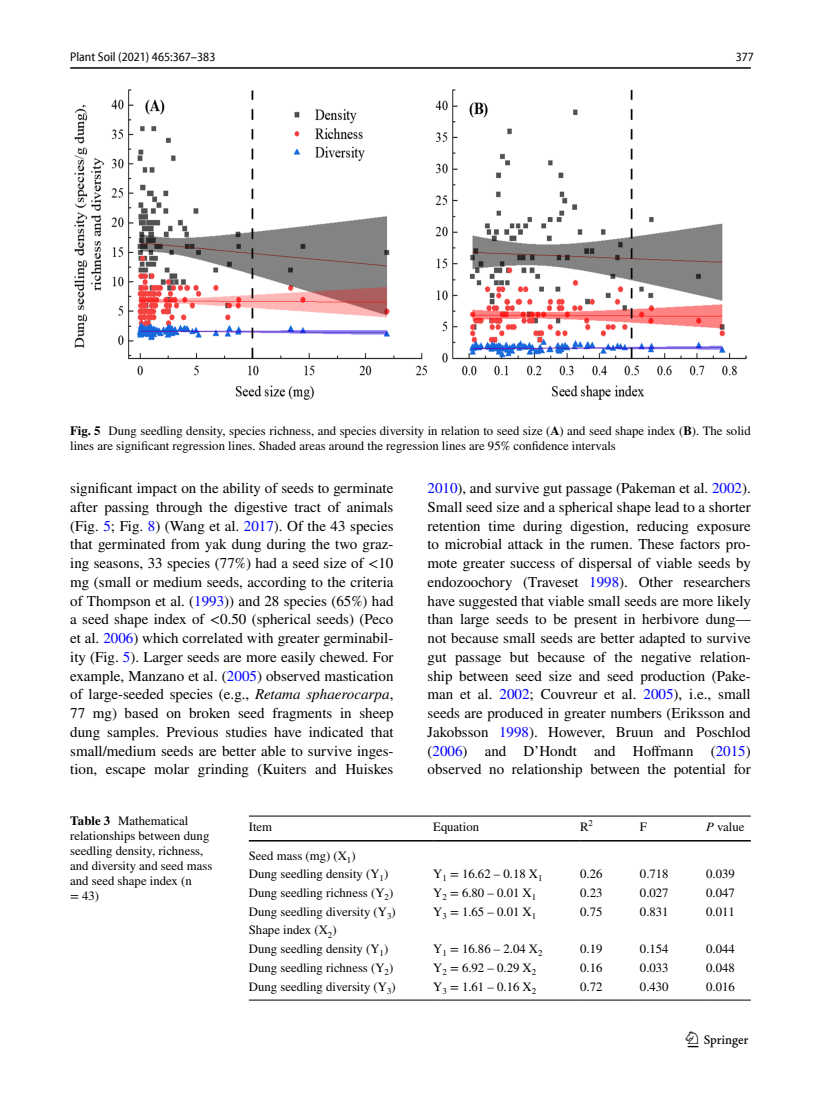
<style>
.page{position:relative;width:821px;height:1106px;background:#fff}
.page>*{position:absolute;margin:0;border:0;box-sizing:border-box;transform-origin:0 0}
.t1{font:22.5px "Springnew Regular 3";color:#000}
.t2{font:15px/18.8px "STIX";color:#000;text-align:justify}
.t3{font:12.75px/15px "STIX";color:#000}
.t4{font:semi-condensed 12.75px "Myriad Pro Unic";color:#000}
.s1{font-weight:700}
.s2{color:#00f}
.s3{font-style:italic}
</style>
<div class="page">
<hr style="left:70px;top:67px;width:680px;height:2px;background:#000">
<img style="left:74px;top:89px;width:672px;height:311px">
<hr style="left:249px;top:815px;width:184px;height:1px;background:#000">
<hr style="left:249px;top:840px;width:184px;height:1px;background:#000">
<hr style="left:433px;top:815px;width:147px;height:1px;background:#000">
<hr style="left:433px;top:840px;width:147px;height:1px;background:#000">
<hr style="left:580px;top:815px;width:60px;height:1px;background:#000">
<hr style="left:580px;top:840px;width:60px;height:1px;background:#000">
<hr style="left:640px;top:815px;width:66px;height:1px;background:#000">
<hr style="left:640px;top:840px;width:66px;height:1px;background:#000">
<hr style="left:706px;top:815px;width:44px;height:1px;background:#000">
<hr style="left:706px;top:840px;width:44px;height:1px;background:#000">
<hr style="left:249px;top:999px;width:184px;height:1px;background:#000">
<hr style="left:433px;top:999px;width:147px;height:1px;background:#000">
<hr style="left:580px;top:999px;width:60px;height:1px;background:#000">
<hr style="left:640px;top:999px;width:66px;height:1px;background:#000">
<hr style="left:706px;top:999px;width:44px;height:1px;background:#000">
<p class="t4" style="left:70px;top:52px;width:147px">Plant Soil (2021) 465:367–383</p>
<p class="t4" style="left:736px;top:52px;width:20px">377</p>
<p class="t3" style="left:70px;top:424px;width:682px"><span class="s1">Fig. 5</span> Dung seedling density, species richness, and species diversity in relation to seed size (<span class="s1">A</span>) and seed shape index (<span class="s1">B</span>). The solid lines are significant regression lines. Shaded areas around the regression lines are 95% confidence intervals</p>
<p class="t2" style="left:70px;top:479px;width:325px">significant impact on the ability of seeds to germinate after passing through the digestive tract of animals (Fig. <span class="s2">5</span>; Fig. <span class="s2">8</span>) (Wang et al. <span class="s2">2017</span>). Of the 43 species that germinated from yak dung during the two graz&shy;ing seasons, 33 species (77%) had a seed size of &lt;10 mg (small or medium seeds, according to the criteria of Thompson et al. (<span class="s2">1993</span>)) and 28 species (65%) had a seed shape index of &lt;0.50 (spherical seeds) (Peco et al. <span class="s2">2006</span>) which correlated with greater germinabil&shy;ity (Fig. <span class="s2">5</span>). Larger seeds are more easily chewed. For example, Manzano et al. (<span class="s2">2005</span>) observed mastication of large-seeded species (e.g., <span class="s3">Retama sphaerocarpa</span>, 77 mg) based on broken seed fragments in sheep dung samples. Previous studies have indicated that small/medium seeds are better able to survive inges&shy;tion, escape molar grinding (Kuiters and Huiskes</p>
<p class="t2" style="left:427px;top:479px;width:325px"><span class="s2">2010</span>), and survive gut passage (Pakeman et al. <span class="s2">2002</span>).<br>Small seed size and a spherical shape lead to a shorter retention time during digestion, reducing exposure to microbial attack in the rumen. These factors pro&shy;mote greater success of dispersal of viable seeds by endozoochory (Traveset <span class="s2">1998</span>). Other researchers have suggested that viable small seeds are more likely than large seeds to be present in herbivore dung— not because small seeds are better adapted to survive gut passage but because of the negative relation&shy;ship between seed size and seed production (Pake&shy;man et al. <span class="s2">2002</span>; Couvreur et al. <span class="s2">2005</span>), i.e., small seeds are produced in greater numbers (Eriksson and Jakobsson <span class="s2">1998</span>). However, Bruun and Poschlod (<span class="s2">2006</span>) and D’Hondt and Hoffmann (<span class="s2">2015</span>) observed no relationship between the potential for</p>
<p class="t3" style="left:70px;top:814px;width:144px"><span class="s1">Table 3</span> Mathematical relationships between dung seedling density, richness, and diversity and seed mass and seed shape index (n<br>= 43)</p>
<p class="t3" style="left:249px;top:820px;width:25px">Item</p>
<p class="t3" style="left:433px;top:820px;width:47px">Equation</p>
<p class="t3" style="left:580px;top:820px;width:14px">R<sup>2</sup></p>
<p class="t3" style="left:640px;top:820px;width:9px">F</p>
<p class="t3" style="left:706px;top:820px;width:40px"><span class="s3">P</span> value</p>
<p class="t3" style="left:249px;top:846px;width:141px;line-height:18.8px">Seed mass (mg) (X<sub>1</sub>)<br>Dung seedling density (Y<sub>1</sub>)</p>
<p class="t3" style="left:433px;top:867px;width:111px">Y<sub>1</sub> = 16.62 – 0.18 X<sub>1</sub></p>
<p class="t3" style="left:580px;top:867px;width:24px">0.26</p>
<p class="t3" style="left:640px;top:867px;width:30px">0.718</p>
<p class="t3" style="left:706px;top:867px;width:30px">0.039</p>
<p class="t3" style="left:249px;top:886px;width:146px">Dung seedling richness (Y<sub>2</sub>)</p>
<p class="t3" style="left:433px;top:886px;width:105px">Y<sub>2</sub> = 6.80 – 0.01 X<sub>1</sub></p>
<p class="t3" style="left:580px;top:886px;width:24px">0.23</p>
<p class="t3" style="left:640px;top:886px;width:30px">0.027</p>
<p class="t3" style="left:706px;top:886px;width:30px">0.047</p>
<p class="t3" style="left:249px;top:904px;width:148px">Dung seedling diversity (Y<sub>3</sub>)</p>
<p class="t3" style="left:433px;top:904px;width:105px">Y<sub>3</sub> = 1.65 – 0.01 X<sub>1</sub></p>
<p class="t3" style="left:580px;top:904px;width:24px">0.75</p>
<p class="t3" style="left:640px;top:904px;width:30px">0.831</p>
<p class="t3" style="left:706px;top:904px;width:30px">0.011</p>
<p class="t3" style="left:249px;top:921px;width:141px;line-height:18.8px">Shape index (X<sub>2</sub>)<br>Dung seedling density (Y<sub>1</sub>)</p>
<p class="t3" style="left:433px;top:942px;width:111px">Y<sub>1</sub> = 16.86 – 2.04 X<sub>2</sub></p>
<p class="t3" style="left:580px;top:942px;width:24px">0.19</p>
<p class="t3" style="left:640px;top:942px;width:30px">0.154</p>
<p class="t3" style="left:706px;top:942px;width:30px">0.044</p>
<p class="t3" style="left:249px;top:960px;width:146px">Dung seedling richness (Y<sub>2</sub>)</p>
<p class="t3" style="left:433px;top:960px;width:105px">Y<sub>2</sub> = 6.92 – 0.29 X<sub>2</sub></p>
<p class="t3" style="left:580px;top:960px;width:24px">0.16</p>
<p class="t3" style="left:640px;top:960px;width:30px">0.033</p>
<p class="t3" style="left:706px;top:960px;width:30px">0.048</p>
<p class="t3" style="left:249px;top:979px;width:148px">Dung seedling diversity (Y<sub>3</sub>)</p>
<p class="t3" style="left:433px;top:979px;width:105px">Y<sub>3</sub> = 1.61 – 0.16 X<sub>2</sub></p>
<p class="t3" style="left:580px;top:979px;width:24px">0.72</p>
<p class="t3" style="left:640px;top:979px;width:30px">0.430</p>
<p class="t3" style="left:706px;top:979px;width:30px">0.016</p>
<h1 class="t1" style="left:687px;top:1031px;width:62px">1 3</h1>
</div>
